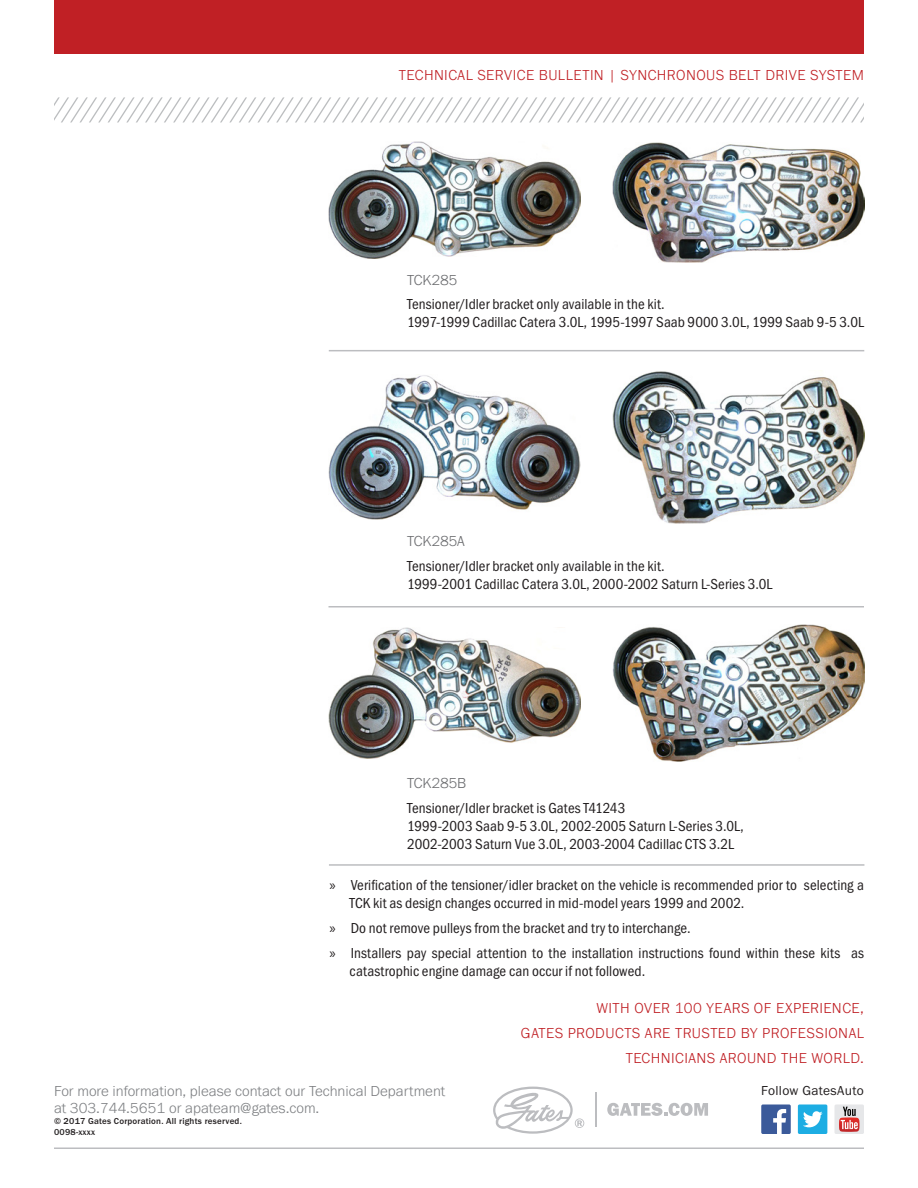
<style>
.page{position:relative;width:918px;height:1188px;background:#fff}
.page>*{position:absolute;margin:0;border:0;box-sizing:border-box;transform-origin:0 0}
.body_11_nospace{font:15px/18px "Franklin Gothic URW Con Boo";letter-spacing:.005em;color:#231f20}
.subhed_red_RIGHT{font:300 15px "Franklin Gothic URW";letter-spacing:.03em;color:#c02025}
.t1{font:300 15px "Franklin Gothic URW";color:#7e8083}
.sm_gray_hed{font:300 15px "Franklin Gothic URW";letter-spacing:-.005em;color:#6c6d70}
.t2{font:13.5px "Franklin Gothic URW Boo";letter-spacing:.02em;color:#231f20}
.t3{font:500 9px/10.5px "Franklin Gothic URW";letter-spacing:.025em;color:#231f20}
.s1{font-family:"Myriad Pro"}
</style>
<div class="page">
<div style="left:835px;top:1105px;width:29px;height:29px;background:#e6e7e9;border-radius:2px"></div>
<svg style="left:839px;top:1107px;width:21px;height:25px"></svg>
<div style="left:798px;top:1105px;width:29px;height:29px;background:#1dade3;border-radius:2px"></div>
<svg style="left:803px;top:1111px;width:20px;height:16px"></svg>
<div style="left:761px;top:1105px;width:30px;height:29px;background:#3b5a9a;border-radius:2px"></div>
<svg style="left:773px;top:1109px;width:13px;height:25px"></svg>
<hr style="left:595px;top:1092px;width:2px;height:35px;background:#bcbdc0">
<svg style="left:607px;top:1103px;width:101px;height:13px"></svg>
<svg style="left:493px;top:1087px;width:91px;height:47px"></svg>
<hr style="left:54px;top:1148px;width:810px;height:1px;background:#bcbdc0">
<div style="left:54px;top:0;width:810px;height:54px;background:#c02025"></div>
<svg style="left:54px;top:97px;width:810px;height:25px"></svg>
<img style="left:329px;top:142px;width:252px;height:117px">
<img style="left:612px;top:142px;width:252px;height:120px">
<img style="left:329px;top:375px;width:252px;height:145px">
<img style="left:612px;top:371px;width:252px;height:152px">
<img style="left:329px;top:628px;width:252px;height:130px">
<img style="left:612px;top:624px;width:252px;height:138px">
<hr style="left:329px;top:350px;width:535px;height:1px;background:#bcbdc0">
<hr style="left:328px;top:606px;width:536px;height:2px;background:#bcbdc0">
<hr style="left:329px;top:864px;width:535px;height:2px;background:#bcbdc0">
<p class="subhed_red_RIGHT" style="left:399px;top:66px;width:467px">TECHNICAL SERVICE BULLETIN | SYNCHRONOUS BELT DRIVE SYSTEM</p>
<p class="sm_gray_hed" style="left:407px;top:270px;width:52px">TCK285</p>
<p class="body_11_nospace" style="left:407px;top:295px;width:259px">Tensioner/Idler bracket only available in the kit.</p>
<p class="body_11_nospace" style="left:407px;top:313px;width:458px">1997-1999 Cadillac Catera 3.0L, 1995-1997 Saab 9000 3.0L, 1999 Saab 9-5 3.0L</p>
<p class="sm_gray_hed" style="left:407px;top:532px;width:59px">TCK285A</p>
<p class="body_11_nospace" style="left:407px;top:557px;width:259px">Tensioner/Idler bracket only available in the kit.</p>
<p class="body_11_nospace" style="left:407px;top:575px;width:367px">1999-2001 Cadillac Catera 3.0L, 2000-2002 Saturn L-Series 3.0L</p>
<p class="sm_gray_hed" style="left:407px;top:774px;width:61px">TCK285B</p>
<p class="body_11_nospace" style="left:407px;top:798px;width:220px">Tensioner/Idler bracket is Gates T41243</p>
<p class="body_11_nospace" style="left:407px;top:816px;width:338px">1999-2003 Saab 9-5 3.0L, 2002-2005 Saturn L-Series 3.0L,<br>2002-2003 Saturn Vue 3.0L, 2003-2004 Cadillac CTS 3.2L</p>
<p class="body_11_nospace" style="left:350px;top:876px;width:516px;text-indent:-20px"><span class="s1">»</span> Verification of the tensioner/idler bracket on the vehicle is recommended prior to selecting a<br>TCK kit as design changes occurred in mid-model years 1999 and 2002.</p>
<p class="body_11_nospace" style="left:329px;top:919px;width:363px"><span class="s1">»</span> Do not remove pulleys from the bracket and try to interchange.</p>
<p class="body_11_nospace" style="left:350px;top:944px;width:516px;text-indent:-20px"><span class="s1">»</span> Installers pay special attention to the installation instructions found within these kits as catastrophic engine damage can occur if not followed.</p>
<p class="subhed_red_RIGHT" style="left:596px;top:999px;width:269px">WITH OVER 100 YEARS OF EXPERIENCE,</p>
<p class="subhed_red_RIGHT" style="left:521px;top:1024px;width:345px">GATES PRODUCTS ARE TRUSTED BY PROFESSIONAL</p>
<p class="subhed_red_RIGHT" style="left:626px;top:1048px;width:240px">TECHNICIANS AROUND THE WORLD.</p>
<p class="t1" style="left:54px;top:1082px;width:393px">For more information, please contact our Technical Department</p>
<p class="t2" style="left:761px;top:1083px;width:104px">Follow GatesAuto</p>
<p class="t1" style="left:54px;top:1099px;width:267px">at 303.744.5651 or apateam@gates.com.</p>
<p class="t3" style="left:54px;top:1116px;width:189px">© 2017 Gates Corporation. All rights reserved.<br>0098-xxxx</p>
</div>
